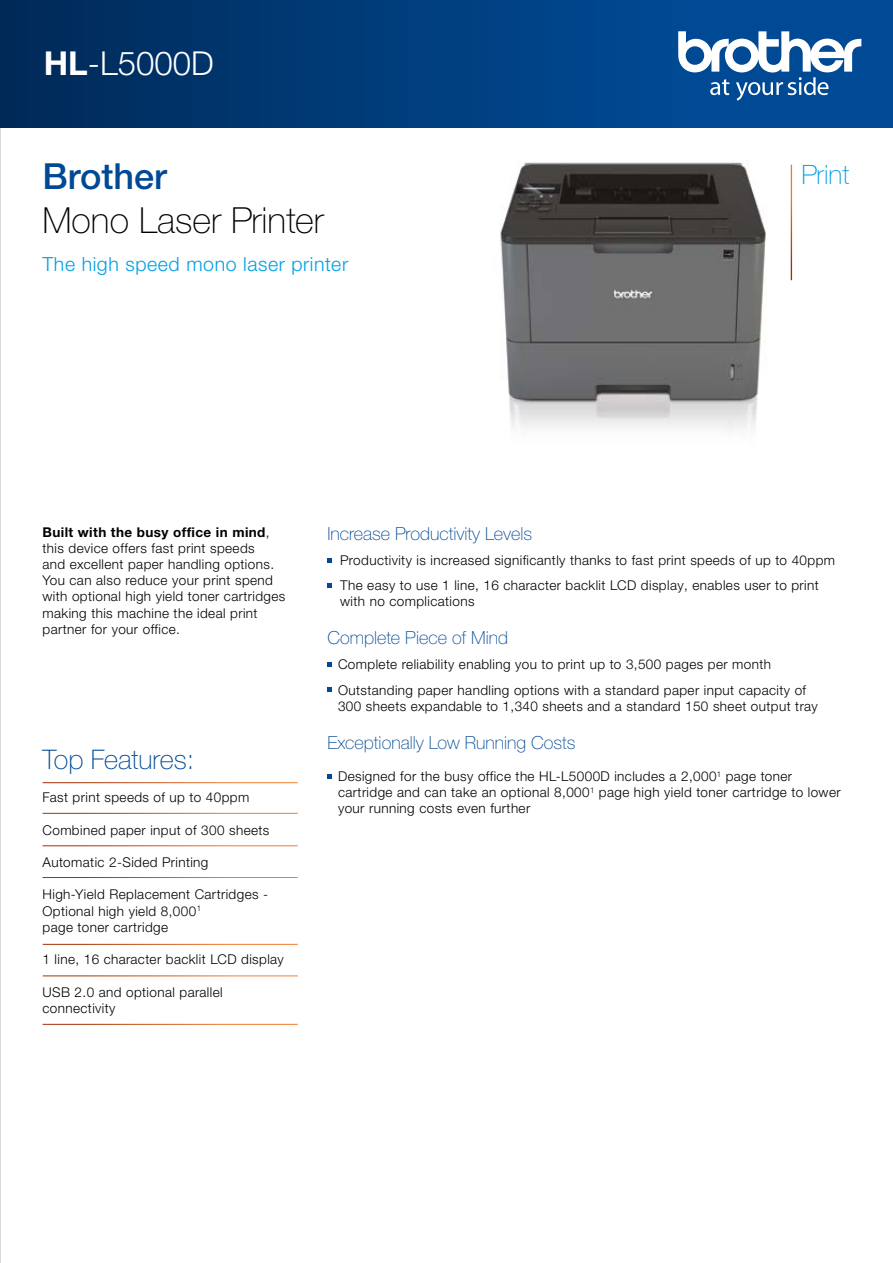
<style>
.page{position:relative;width:893px;height:1263px;background:#fff}
.page>*{position:absolute;margin:0;border:0;box-sizing:border-box;transform-origin:0 0}
.t1{font:100 36px "Helvetica Neue LTW1 G";color:#000}
.t2{font:500 36px "Helvetica Neue LTW1 G";color:#004994}
.t3{font:300 33px "Helvetica Neue LTW1 G";color:#fff}
.t4{font:100 27px "Helvetica Neue LTW1 G";color:#004994}
.t5{font:100 26.7px "Helvetica Neue LTW1 G";color:#009fe3}
.t6{font:300 19.5px "Helvetica Neue LTW1 G";letter-spacing:.03em;color:#009fe3}
.t7{font:100 18px "Helvetica Neue LTW1 G";color:#004994}
.t8{font:300 13.5px/16.2px "Helvetica Neue LTW1 G";letter-spacing:.03em;color:#000}
.s1{font-weight:700}
</style>
<div class="page">
<hr style="left:0;top:19px;width:1px;height:1244px;background:#d4d4d4">
<div style="left:0;top:0;width:685px;height:128px;background:linear-gradient(to right,#002a58,#004a94)"></div>
<div style="left:685px;top:0;width:208px;height:128px;background:#004994"></div>
<svg style="left:678px;top:31px;width:183px;height:70px"></svg>
<svg style="left:327px;top:558px;width:5px;height:5px"></svg>
<svg style="left:327px;top:583px;width:5px;height:4px"></svg>
<svg style="left:327px;top:662px;width:5px;height:5px"></svg>
<svg style="left:327px;top:687px;width:5px;height:4px"></svg>
<svg style="left:327px;top:774px;width:5px;height:4px"></svg>
<img style="left:500px;top:162px;width:266px;height:269px">
<h2 class="t3" style="left:44px;top:43px;width:171px"><span class="s1">HL</span>-L5000D</h2>
<h1 class="t2" style="left:43px;top:155px;width:126px">Brother</h1>
<h1 class="t1" style="left:43px;top:198px;width:283px">Mono Laser Printer</h1>
<h3 class="t6" style="left:43px;top:252px;width:307px">The high speed mono laser printer</h3>
<h3 class="t5" style="left:801px;top:158px;width:49px">Print</h3>
<p class="t8" style="left:43px;top:524px;width:244px"><span class="s1">Built with the busy office in mind</span>, this device offers fast print speeds<br>and excellent paper handling options.<br>You can also reduce your print spend with optional high yield toner cartridges making this machine the ideal print partner for your office.</p>
<h3 class="t4" style="left:43px;top:743px;width:153px">Top Features:</h3>
<p class="t8" style="left:43px;top:789px;width:208px">Fast print speeds of up to 40ppm</p>
<p class="t8" style="left:43px;top:821px;width:228px">Combined paper input of 300 sheets</p>
<p class="t8" style="left:43px;top:854px;width:167px">Automatic 2-Sided Printing</p>
<p class="t8" style="left:43px;top:886px;width:227px">High-Yield Replacement Cartridges -<br>Optional high yield 8,000<sup>1<br></sup>page toner cartridge</p>
<p class="t8" style="left:43px;top:951px;width:243px">1 line, 16 character backlit LCD display</p>
<p class="t8" style="left:43px;top:983px;width:182px">USB 2.0 and optional parallel connectivity</p>
<h3 class="t7" style="left:327px;top:523px;width:206px">Increase Productivity Levels</h3>
<p class="t8" style="left:340px;top:547px;width:496px;line-height:25.2px">Productivity is increased significantly thanks to fast print speeds of up to 40ppm<br>The easy to use 1 line, 16 character backlit LCD display, enables user to print</p>
<p class="t8" style="left:340px;top:593px;width:136px">with no complications</p>
<h3 class="t7" style="left:327px;top:627px;width:182px">Complete Piece of Mind</h3>
<p class="t8" style="left:338px;top:652px;width:469px;line-height:25.2px">Complete reliability enabling you to print up to 3,500 pages per month<br>Outstanding paper handling options with a standard paper input capacity of</p>
<p class="t8" style="left:338px;top:698px;width:481px">300 sheets expandable to 1,340 sheets and a standard 150 sheet output tray</p>
<h3 class="t7" style="left:327px;top:731px;width:250px">Exceptionally Low Running Costs</h3>
<p class="t8" style="left:338px;top:768px;width:504px">Designed for the busy office the HL-L5000D includes a 2,000<sup>1</sup> page toner cartridge and can take an optional 8,000<sup>1</sup> page high yield toner cartridge to lower your running costs even further</p>
</div>
